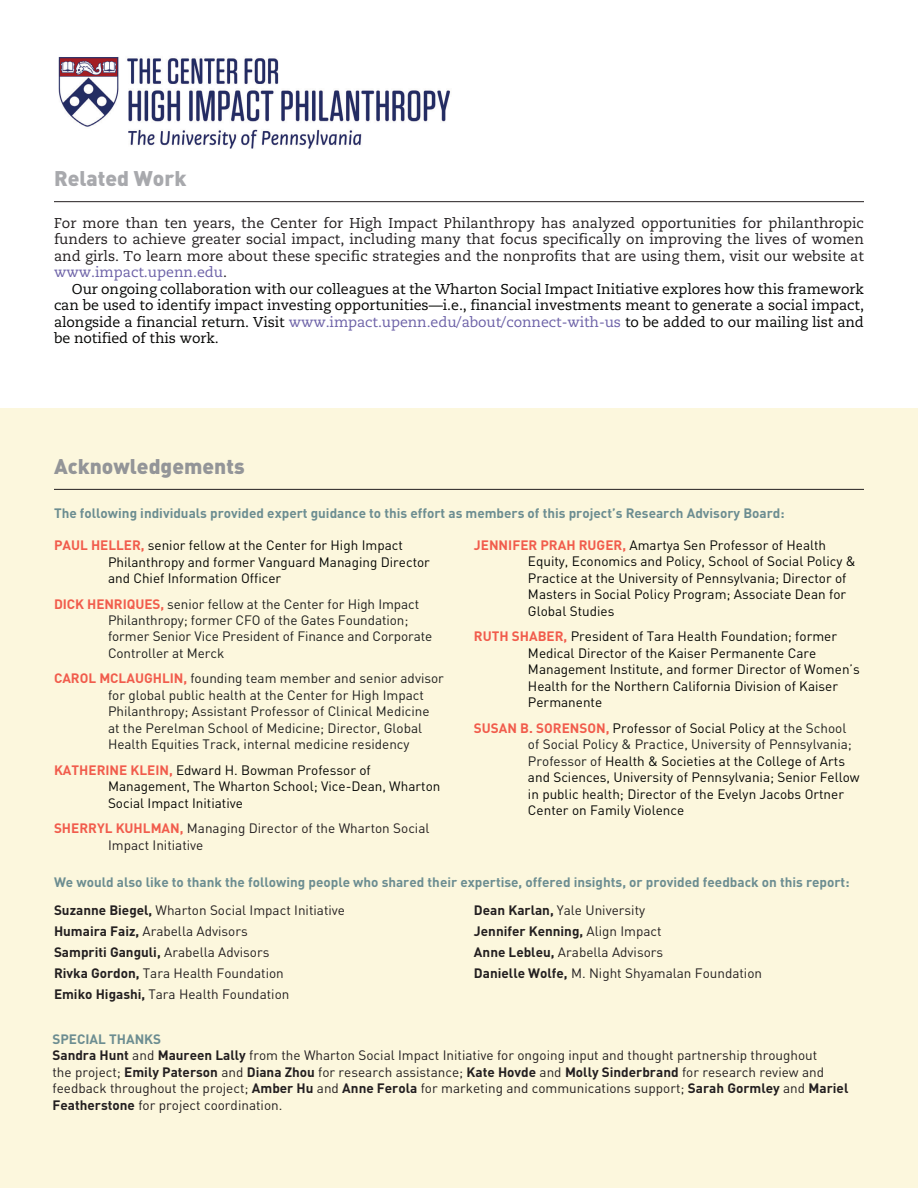
<style>
.page{position:relative;width:918px;height:1188px;background:#fff}
.page>*{position:absolute;margin:0;border:0;box-sizing:border-box;transform-origin:0 0}
.t1{font:900 21px "DIN";color:#939598}
.t2{font:900 21px "DIN";color:#a8a9ad}
.t3{font:14.25px/16.5px "Caecilia";letter-spacing:-.005em;color:#040503;text-align:justify}
.t4{font:14.25px/16.5px "Caecilia";color:#231f20;text-align:justify}
.t5{font:13.5px/16.5px "DIN";color:#040503}
.t6{font:13.5px/21px "DIN";color:#231f20}
.t7{font:13.5px/16.5px "DIN";color:#1e1f1e}
.t8{font:700 13.5px "DIN";color:#6c8d91}
.s1{color:#6c61a7}
.s2{font-weight:700;color:#f15c4c}
.s3{color:#1e1f1e}
.s4{font-weight:700}
.s5{font-weight:700;color:#6c8d91}
</style>
<div class="page">
<div style="left:0;top:409px;width:918px;height:779px;background:#fcf7dd"></div>
<hr style="left:54px;top:201px;width:810px;height:1px;background:#231f20">
<hr style="left:54px;top:489px;width:810px;height:1px;background:#231f20">
<img style="left:58px;top:57px;width:392px;height:92px">
<h1 class="t2" style="left:54px;top:165px;width:134px">Related Work</h1>
<p class="t4" style="left:54px;top:215px;width:812px">For more than ten years, the Center for High Impact Philanthropy has analyzed opportunities for philanthropic funders to achieve greater social impact, including many that focus specifically on improving the lives of women and girls. To learn more about these specific strategies and the nonprofits that are using them, visit our website at <span class="s1">www.impact.upenn.edu</span>.</p>
<p class="t3" style="left:54px;top:281px;width:811px;text-indent:18px">Our ongoing collaboration with our colleagues at the Wharton Social Impact Initiative explores how this framework can be used to identify impact investing opportunities—i.e., financial investments meant to generate a social impact, alongside a financial return. Visit <span class="s1">www.impact.upenn.edu/about/connect-with-us</span> to be added to our mailing list and be notified of this work.</p>
<h1 class="t1" style="left:54px;top:453px;width:192px">Acknowledgements</h1>
<p class="t8" style="left:54px;top:504px;width:732px">The following individuals provided expert guidance to this effort as members of this project’s Research Advisory Board:</p>
<p class="t5" style="left:108px;top:537px;width:324px;text-indent:-54px"><span class="s2">PAUL HELLER,</span> senior fellow at the Center for High Impact<br>Philanthropy and former Vanguard Managing Director and Chief Information Officer</p>
<p class="t7" style="left:108px;top:595px;width:326px;text-indent:-54px"><span class="s2">DICK HENRIQUES,</span> senior fellow at the Center for High Impact Philanthropy; former CFO of the Gates Foundation; former Senior Vice President of Finance and Corporate Controller at Merck</p>
<p class="t7" style="left:108px;top:670px;width:338px;text-indent:-54px"><span class="s2">CAROL MCLAUGHLIN,</span> founding team member and senior advisor for global public health at the Center for High Impact Philanthropy; Assistant Professor of Clinical Medicine at the Perelman School of Medicine; Director, Global Health Equities Track, internal medicine residency</p>
<p class="t5" style="left:108px;top:762px;width:334px;text-indent:-54px"><span class="s2">KATHERINE KLEIN,</span> Edward H. Bowman Professor of<br>Management, The Wharton School; Vice-Dean, Wharton<br>Social Impact Initiative</p>
<p class="t6" style="left:108px;top:820px;width:323px;line-height:16.5px;text-indent:-54px"><span class="s2">SHERRYL KUHLMAN,</span> Managing Director of the Wharton Social<br>Impact Initiative</p>
<p class="t5" style="left:528px;top:537px;width:329px;text-indent:-54px"><span class="s2">JENNIFER PRAH RUGER,</span> Amartya Sen Professor of Health Equity, Economics and Policy, School of Social Policy &amp; Practice at the University of Pennsylvania; Director of Masters in Social Policy Program; Associate Dean for Global Studies</p>
<p class="t5" style="left:528px;top:628px;width:333px;text-indent:-54px"><span class="s2">RUTH SHABER,</span> President of Tara Health Foundation; former Medical Director of the Kaiser Permanente Care Management Institute, and former Director of Women’s Health for the Northern California Division of Kaiser Permanente</p>
<p class="t5" style="left:528px;top:720px;width:333px;text-indent:-54px"><span class="s2">SUSAN B. SORENSON,</span> Professor of Social Policy at <span class="s3">the School of Social Policy &amp; Practice, University of Pennsylvania; Professor of</span> Health &amp; Societies at the College of Arts and Sciences, University of Pennsylvania; Senior Fellow in public health; Director of the Evelyn Jacobs Ortner Center on Family Violence</p>
<p class="t8" style="left:54px;top:873px;width:797px">We would also like to thank the following people who shared their expertise, offered insights, or provided feedback on this report:</p>
<p class="t6" style="left:54px;top:899px;width:293px"><span class="s4">Suzanne Biegel,</span> Wharton Social Impact Initiative <span class="s4">Humaira Faiz,</span> Arabella Advisors<br><span class="s4">Sampriti Ganguli,</span> Arabella Advisors<br><span class="s4">Rivka Gordon,</span> Tara Health Foundation<br><span class="s4">Emiko Higashi,</span> Tara Health Foundation</p>
<p class="t6" style="left:474px;top:899px;width:290px"><span class="s4">Dean Karlan,</span> Yale University<br><span class="s4">Jennifer Kenning,</span> Align Impact<br><span class="s4">Anne Lebleu,</span> Arabella Advisors<br><span class="s4">Danielle Wolfe,</span> M. Night Shyamalan Foundation</p>
<p class="t6" style="left:53px;top:1031px;width:797px;line-height:16.5px"><span class="s5">SPECIAL THANKS<br></span><span class="s4">Sandra Hunt</span> and <span class="s4">Maureen Lally</span> from the Wharton Social Impact Initiative for ongoing input and thought partnership throughout<br>the project; <span class="s4">Emily Paterson</span> and <span class="s4">Diana Zhou</span> for research assistance; <span class="s4">Kate Hovde</span> and <span class="s4">Molly Sinderbrand</span> for research review and feedback throughout the project; <span class="s4">Amber Hu</span> and <span class="s4">Anne Ferola</span> for marketing and communications support; <span class="s4">Sarah Gormley</span> and <span class="s4">Mariel Featherstone</span> for project coordination.</p>
</div>
